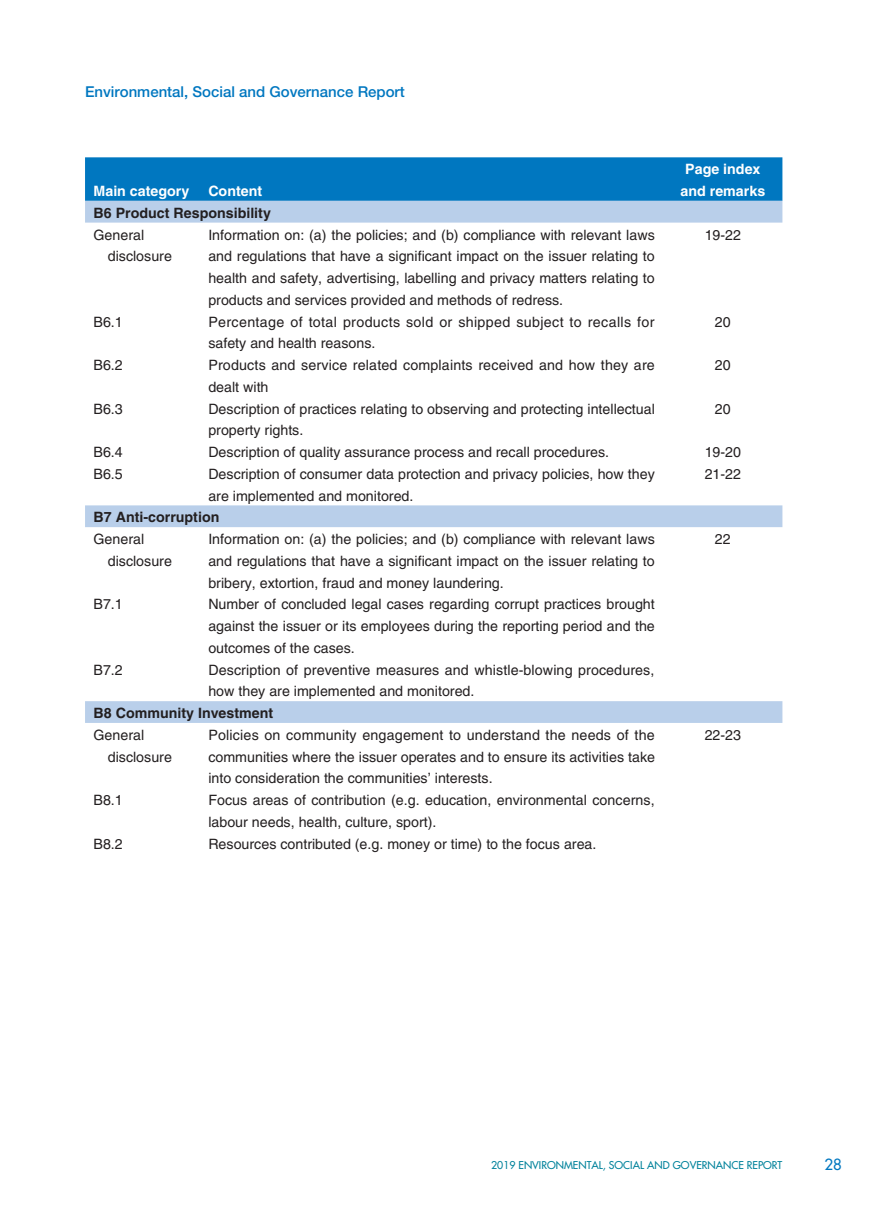
<style>
.page{position:relative;width:893px;height:1212px;background:#fff}
.page>*{position:absolute;margin:0;border:0;box-sizing:border-box;transform-origin:0 0}
.t1{font:500 15px "Helvetica Neue LT Std";color:#0077c0}
.t2{font:500 15px "Futura Std";color:#0077c0}
._1__內文{font:14.25px/21.8px "Helvetica LT Std";color:#231f20;text-align:justify}
._1__內文-2{font:700 14.25px "Helvetica LT Std";color:#231f20}
._1__內文-3{font:14.25px "Helvetica LT Std";letter-spacing:.025em;color:#231f20}
._1__內文-4{font:700 14.25px "Helvetica LT Std";color:#fff}
.t3{font:500 10.5px "Futura Std";color:#00829b}
</style>
<div class="page">
<div style="left:85px;top:157px;width:697px;height:44px;background:#0077c0"></div>
<svg style="left:85px;top:201px;width:697px;height:522px"></svg>
<p class="t1" style="left:85px;top:83px;width:321px">Environmental, Social and Governance Report</p>
<p class="_1__內文-4" style="left:94px;top:182px;width:97px">Main category</p>
<p class="_1__內文-4" style="left:208px;top:182px;width:55px">Content</p>
<p class="_1__內文-4" style="left:685px;top:161px;width:77px">Page index</p>
<p class="_1__內文-4" style="left:680px;top:182px;width:86px">and remarks</p>
<p class="_1__內文-2" style="left:94px;top:204px;width:179px">B6 Product Responsibility</p>
<p class="_1__內文" style="left:94px;top:224px;width:52px">General</p>
<p class="_1__內文" style="left:108px;top:245px;width:66px">disclosure</p>
<p class="_1__內文" style="left:208px;top:224px;width:448px">Information on: (a) the policies; and (b) compliance with relevant laws and regulations that have a significant impact on the issuer relating to health and safety, advertising, labelling and privacy matters relating to products and services provided and methods of redress.</p>
<p class="_1__內文" style="left:705px;top:224px;width:38px">19-22</p>
<p class="_1__內文-3" style="left:208px;top:313px;width:448px">Percentage of total products sold or shipped subject to recalls for</p>
<p class="_1__內文" style="left:94px;top:311px;width:31px">B6.1</p>
<p class="_1__內文" style="left:715px;top:311px;width:17px">20</p>
<p class="_1__內文" style="left:208px;top:332px;width:169px">safety and health reasons.</p>
<p class="_1__內文" style="left:94px;top:354px;width:31px">B6.2</p>
<p class="_1__內文" style="left:208px;top:354px;width:448px">Products and service related complaints received and how they are</p>
<p class="_1__內文" style="left:715px;top:354px;width:17px">20</p>
<p class="_1__內文" style="left:208px;top:376px;width:62px">dealt with</p>
<p class="_1__內文" style="left:94px;top:398px;width:31px">B6.3</p>
<p class="_1__內文" style="left:94px;top:441px;width:31px">B6.4</p>
<p class="_1__內文" style="left:208px;top:398px;width:448px">Description of practices relating to observing and protecting intellectual</p>
<p class="_1__內文" style="left:208px;top:419px;width:97px">property rights.</p>
<p class="_1__內文" style="left:208px;top:441px;width:402px">Description of quality assurance process and recall procedures.</p>
<p class="_1__內文" style="left:715px;top:398px;width:17px">20</p>
<p class="_1__內文" style="left:705px;top:441px;width:38px">19-20</p>
<p class="_1__內文" style="left:94px;top:463px;width:31px">B6.5</p>
<p class="_1__內文" style="left:208px;top:463px;width:448px">Description of consumer data protection and privacy policies, how they</p>
<p class="_1__內文" style="left:705px;top:463px;width:38px">21-22</p>
<p class="_1__內文" style="left:208px;top:485px;width:207px">are implemented and monitored.</p>
<p class="_1__內文-2" style="left:94px;top:509px;width:127px">B7 Anti-corruption</p>
<p class="_1__內文" style="left:94px;top:528px;width:52px">General</p>
<p class="_1__內文" style="left:108px;top:550px;width:66px">disclosure</p>
<p class="_1__內文" style="left:208px;top:528px;width:448px">Information on: (a) the policies; and (b) compliance with relevant laws and regulations that have a significant impact on the issuer relating to bribery, extortion, fraud and money laundering.</p>
<p class="_1__內文" style="left:715px;top:528px;width:17px">22</p>
<p class="_1__內文" style="left:208px;top:593px;width:448px">Number of concluded legal cases regarding corrupt practices brought</p>
<p class="_1__內文" style="left:94px;top:593px;width:31px">B7.1</p>
<p class="_1__內文" style="left:94px;top:659px;width:31px">B7.2</p>
<p class="_1__內文" style="left:208px;top:615px;width:448px">against the issuer or its employees during the reporting period and the outcomes of the cases.</p>
<p class="_1__內文" style="left:208px;top:659px;width:448px">Description of preventive measures and whistle-blowing procedures,</p>
<p class="_1__內文" style="left:208px;top:680px;width:268px">how they are implemented and monitored.</p>
<p class="_1__內文-2" style="left:94px;top:704px;width:181px">B8 Community Investment</p>
<p class="_1__內文" style="left:94px;top:724px;width:52px">General</p>
<p class="_1__內文" style="left:108px;top:746px;width:66px">disclosure</p>
<p class="_1__內文" style="left:208px;top:724px;width:448px">Policies on community engagement to understand the needs of the communities where the issuer operates and to ensure its activities take into consideration the communities’ interests.</p>
<p class="_1__內文" style="left:705px;top:724px;width:38px">22-23</p>
<p class="_1__內文" style="left:208px;top:789px;width:448px">Focus areas of contribution ( .g.e education, environmental concerns,</p>
<p class="_1__內文" style="left:94px;top:789px;width:31px">B8.1</p>
<p class="_1__內文" style="left:94px;top:833px;width:31px">B8.2</p>
<p class="_1__內文" style="left:208px;top:811px;width:230px">labour needs, health, culture, sport .(</p>
<p class="_1__內文" style="left:208px;top:833px;width:390px">Resources contributed ( .g.e money or time) to the focus area.</p>
<p class="t3" style="left:491px;top:1159px;width:293px">2019 ENVIRONMENTAL, SOCIAL AND GOVERNANCE REPORT</p>
<p class="t2" style="left:825px;top:1155px;width:19px">28</p>
</div>
